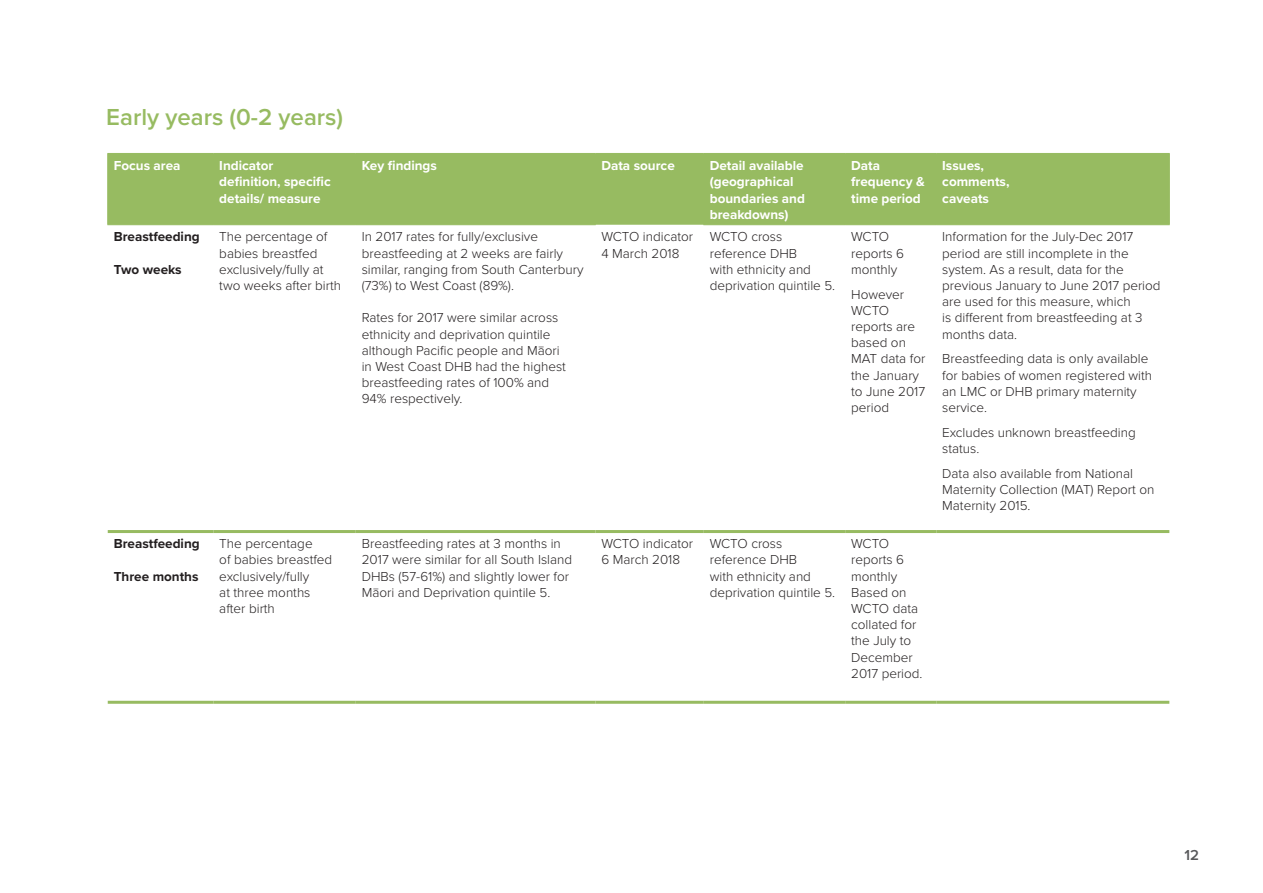
<style>
.page{position:relative;width:1263px;height:893px;background:#fff}
.page>*{position:absolute;margin:0;border:0;box-sizing:border-box;transform-origin:0 0}
.t1{font:600 24px "Proxima Nova";color:#97bb61}
.t2{font:600 15px "Proxima Nova";color:#57585a}
.t3{font:300 13.5px/16.2px "Proxima Nova";color:#231f20}
.t4{font:700 13.5px/16.2px "Proxima Nova";color:#fff}
.t5{font:700 13.5px "Proxima Nova";color:#231f20}
</style>
<div class="page">
<div style="left:108px;top:154px;width:1061px;height:71px;background:#97bb61"></div>
<hr style="left:107px;top:153px;width:106px;height:1px;background:#97bb61">
<hr style="left:107px;top:154px;width:1px;height:70px;background:#97bb61">
<hr style="left:213px;top:153px;width:143px;height:1px;background:#97bb61">
<hr style="left:213px;top:154px;width:1px;height:70px;background:#97bb61">
<hr style="left:356px;top:153px;width:239px;height:1px;background:#97bb61">
<hr style="left:355px;top:154px;width:1px;height:70px;background:#97bb61">
<hr style="left:595px;top:153px;width:109px;height:1px;background:#97bb61">
<hr style="left:595px;top:154px;width:1px;height:70px;background:#97bb61">
<hr style="left:704px;top:153px;width:141px;height:1px;background:#97bb61">
<hr style="left:703px;top:154px;width:1px;height:70px;background:#97bb61">
<hr style="left:845px;top:153px;width:91px;height:1px;background:#97bb61">
<hr style="left:845px;top:154px;width:1px;height:70px;background:#97bb61">
<hr style="left:936px;top:153px;width:234px;height:1px;background:#97bb61">
<hr style="left:936px;top:154px;width:1px;height:70px;background:#97bb61">
<hr style="left:1169px;top:154px;width:1px;height:70px;background:#97bb61">
<hr style="left:107px;top:224px;width:106px;height:1px;background:#97bb61">
<hr style="left:213px;top:224px;width:143px;height:1px;background:#97bb61">
<hr style="left:356px;top:224px;width:240px;height:1px;background:#97bb61">
<hr style="left:108px;top:530px;width:105px;height:3px;background:#97bb61">
<hr style="left:213px;top:530px;width:143px;height:3px;background:#97bb61">
<hr style="left:356px;top:530px;width:239px;height:3px;background:#97bb61">
<hr style="left:595px;top:530px;width:109px;height:3px;background:#97bb61">
<hr style="left:108px;top:701px;width:105px;height:3px;background:#97bb61">
<hr style="left:213px;top:701px;width:143px;height:3px;background:#97bb61">
<hr style="left:356px;top:701px;width:239px;height:3px;background:#97bb61">
<hr style="left:595px;top:701px;width:109px;height:3px;background:#97bb61">
<hr style="left:704px;top:701px;width:141px;height:3px;background:#97bb61">
<hr style="left:845px;top:701px;width:91px;height:3px;background:#97bb61">
<hr style="left:936px;top:701px;width:233px;height:3px;background:#97bb61">
<hr style="left:703px;top:224px;width:142px;height:1px;background:#97bb61">
<hr style="left:845px;top:224px;width:91px;height:1px;background:#97bb61">
<hr style="left:936px;top:224px;width:234px;height:1px;background:#97bb61">
<hr style="left:704px;top:530px;width:141px;height:3px;background:#97bb61">
<hr style="left:845px;top:530px;width:91px;height:3px;background:#97bb61">
<hr style="left:936px;top:530px;width:233px;height:3px;background:#97bb61">
<p class="t1" style="left:106px;top:99px;width:238px">Early years (0-2 years)</p>
<p class="t4" style="left:114px;top:157px;width:68px">Focus area</p>
<p class="t4" style="left:219px;top:157px;width:56px">Indicator</p>
<p class="t4" style="left:219px;top:173px;width:113px">definition, specific details/ measure</p>
<p class="t4" style="left:362px;top:157px;width:77px">Key findings</p>
<p class="t4" style="left:601px;top:157px;width:75px">Data source</p>
<p class="t4" style="left:710px;top:157px;width:97px">Detail available (geographical boundaries and breakdowns)</p>
<p class="t4" style="left:851px;top:157px;width:75px">Data frequency &amp; time period</p>
<p class="t4" style="left:942px;top:157px;width:69px">Issues, comments, caveats</p>
<p class="t5" style="left:114px;top:227px;width:87px">Breastfeeding</p>
<p class="t5" style="left:114px;top:259px;width:69px">Two weeks</p>
<p class="t5" style="left:114px;top:534px;width:87px">Breastfeeding</p>
<p class="t5" style="left:114px;top:566px;width:86px">Three months</p>
<p class="t3" style="left:219px;top:229px;width:123px">The percentage of babies breastfed exclusively/fully at two weeks after birth</p>
<p class="t3" style="left:362px;top:229px;width:223px">In 2017 rates for fully/exclusive breastfeeding at 2 weeks are fairly similar, ranging from South Canterbury (73%) to West Coast (89%).</p>
<p class="t3" style="left:362px;top:310px;width:206px">Rates for 2017 were similar across ethnicity and deprivation quintile although Pacific people and Māori in West Coast DHB had the highest breastfeeding rates of 100% and<br>94% respectively.</p>
<p class="t3" style="left:601px;top:229px;width:93px">WCTO indicator<br>4 March 2018</p>
<p class="t3" style="left:710px;top:229px;width:127px">WCTO cross reference DHB<br>with ethnicity and deprivation quintile 5.</p>
<p class="t3" style="left:851px;top:229px;width:54px">WCTO reports 6 monthly</p>
<p class="t3" style="left:851px;top:286px;width:76px">However<br>WCTO reports are based on<br>MAT data for the January to June 2017 period</p>
<p class="t3" style="left:219px;top:536px;width:114px">The percentage<br>of babies breastfed exclusively/fully<br>at three months after birth</p>
<p class="t3" style="left:362px;top:536px;width:212px">Breastfeeding rates at 3 months in 2017 were similar for all South Island DHBs (57-61%) and slightly lower for Māori and Deprivation quintile 5.</p>
<p class="t3" style="left:601px;top:536px;width:93px">WCTO indicator<br>6 March 2018</p>
<p class="t3" style="left:710px;top:536px;width:127px">WCTO cross reference DHB<br>with ethnicity and deprivation quintile 5.</p>
<p class="t3" style="left:851px;top:536px;width:54px">WCTO reports 6 monthly</p>
<p class="t3" style="left:851px;top:584px;width:73px">Based on<br>WCTO data collated for the July to<br>December<br>2017 period.</p>
<p class="t3" style="left:942px;top:229px;width:220px">Information for the July-Dec 2017 period are still incomplete in the system. As a result, data for the previous January to June 2017 period are used for this measure, which<br>is different from breastfeeding at 3 months data.</p>
<p class="t3" style="left:942px;top:351px;width:211px">Breastfeeding data is only available for babies of women registered with an LMC or DHB primary maternity service.</p>
<p class="t3" style="left:942px;top:424px;width:195px">Excludes unknown breastfeeding status.</p>
<p class="t3" style="left:942px;top:465px;width:214px">Data also available from National<br>Maternity Collection (MAT) Report on<br>Maternity 2015.</p>
<p class="t2" style="left:1184px;top:844px;width:16px">12</p>
</div>
